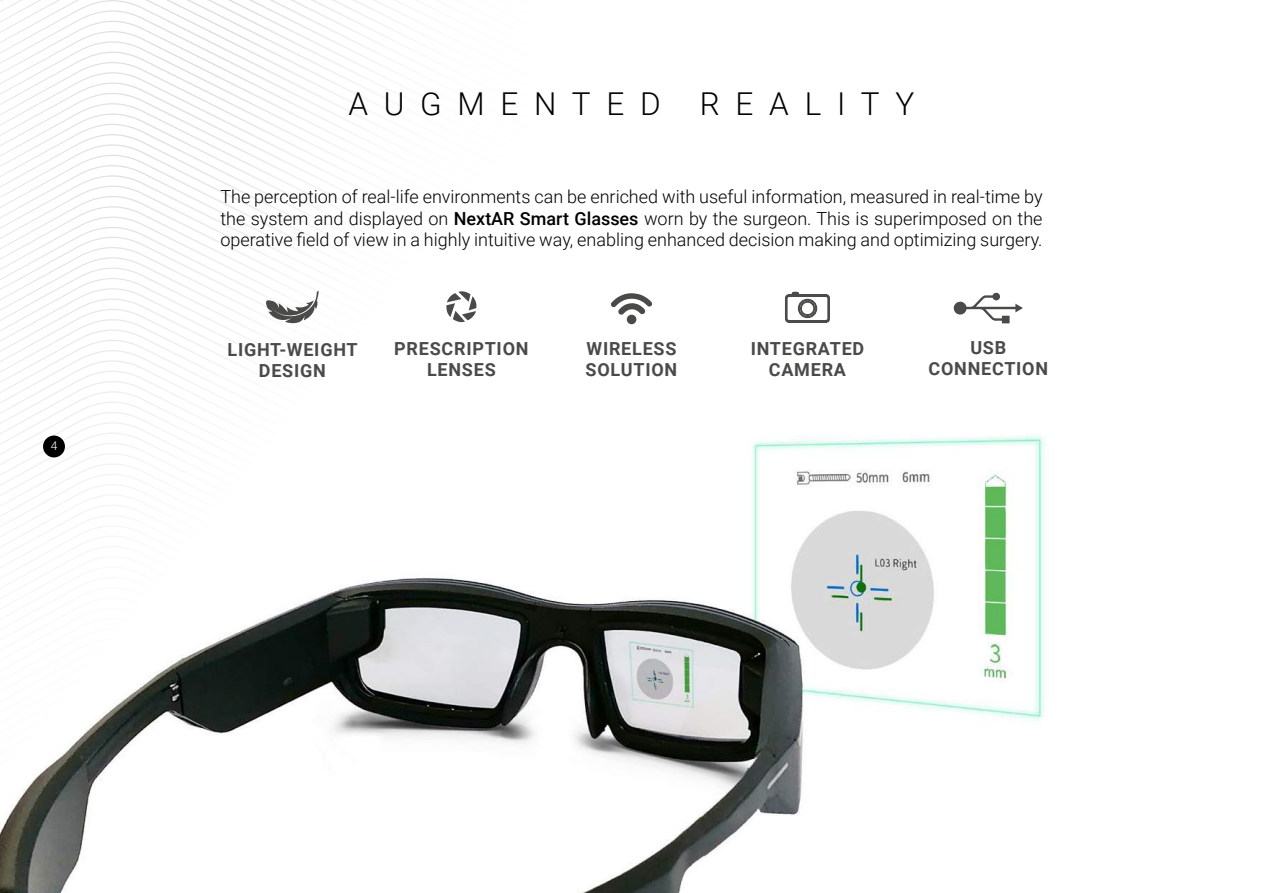
<style>
.page{position:relative;width:1263px;height:893px;background:#fff}
.page>*{position:absolute;margin:0;border:0;box-sizing:border-box;transform-origin:0 0}
.t1{font:300 31.5px "Roboto";letter-spacing:.5em;color:#000}
.t2{font:300 18px/21.6px "Roboto";color:#000;text-align:justify}
.t3{font:700 18px/21px "Roboto";letter-spacing:.04em;color:#4a4a49;text-align:center}
.t4{font:300 12px "Roboto";color:#fff}
.s1{font-weight:500}
</style>
<div class="page">
<svg style="left:0;top:0;width:390px;height:412px"></svg>
<svg style="left:91px;top:249px;width:562px;height:163px"></svg>
<img style="left:0;top:412px;width:1046px;height:481px">
<div style="left:43px;top:436px;width:22px;height:21px;background:#000;border-radius:50%"></div>
<svg style="left:266px;top:291px;width:53px;height:32px"></svg>
<svg style="left:446px;top:291px;width:30px;height:31px"></svg>
<svg style="left:611px;top:293px;width:41px;height:31px"></svg>
<svg style="left:953px;top:292px;width:70px;height:31px"></svg>
<hr style="left:788px;top:320px;width:39px;height:3px;background:#4a4a49">
<svg style="left:826px;top:294px;width:4px;height:29px"></svg>
<hr style="left:788px;top:294px;width:39px;height:3px;background:#4a4a49">
<svg style="left:785px;top:291px;width:32px;height:32px"></svg>
<p class="t4" style="left:51px;top:438px;width:8px">4</p>
<h1 class="t1" style="left:349px;top:82px;width:567px">AUGMENTED REALITY</h1>
<p class="t2" style="left:220px;top:185px;width:824px">The perception of real-life environments can be enriched with useful information, measured in real-time by the system and displayed on <span class="s1">NextAR Smart Glasses</span> worn by the surgeon. This is superimposed on the operative field of view in a highly intuitive way, enabling enhanced decision making and optimizing surgery.</p>
<p class="t3" style="left:228px;top:338px;width:132px">LIGHT-WEIGHT<br>DESIGN</p>
<p class="t3" style="left:394px;top:337px;width:136px">PRESCRIPTION<br>LENSES</p>
<p class="t3" style="left:586px;top:337px;width:93px;text-align:left">WIRELESS<br>SOLUTION</p>
<p class="t3" style="left:928px;top:337px;width:121px">USB<br>CONNECTION</p>
<p class="t3" style="left:751px;top:337px;width:115px">INTEGRATED<br>CAMERA</p>
</div>
